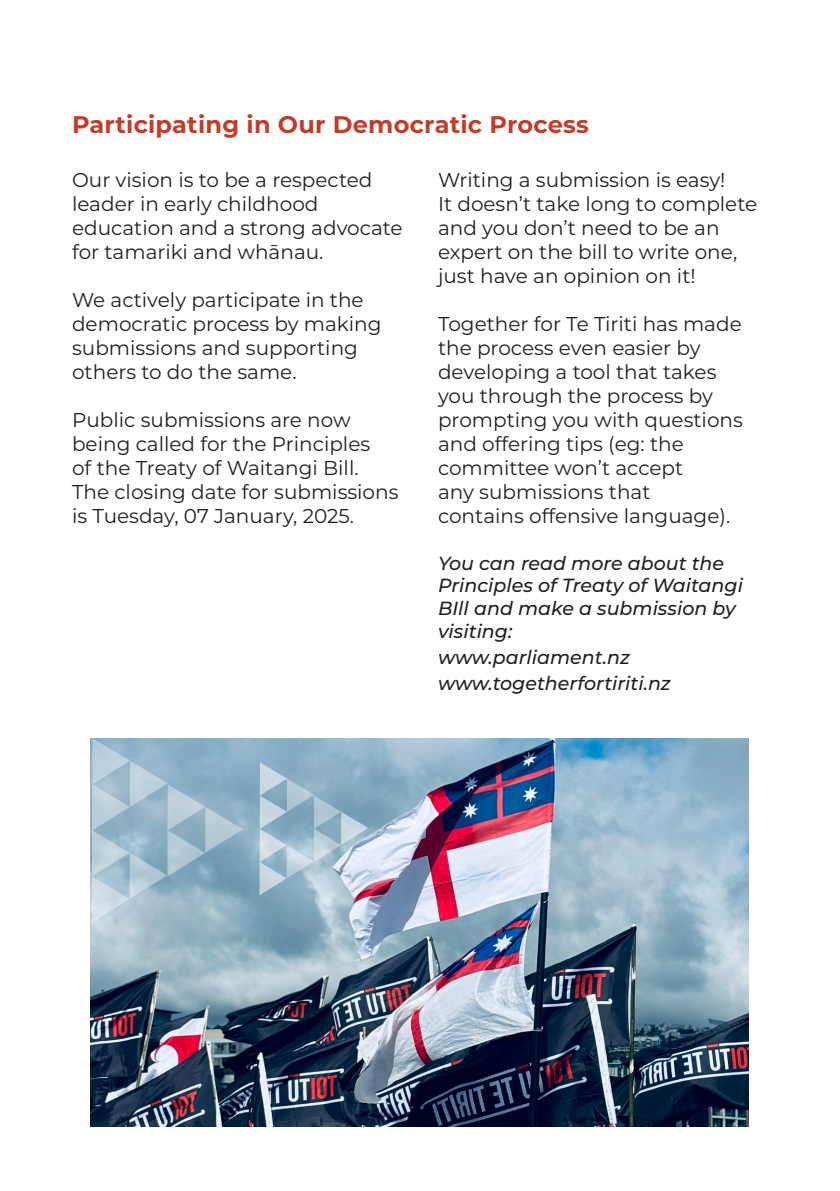
<style>
.page{position:relative;width:840px;height:1191px;background:#fff}
.page>*{position:absolute;margin:0;border:0;box-sizing:border-box;transform-origin:0 0}
.t1{font:700 24px "Montserrat";letter-spacing:.01em;color:#c53b27}
.t2{font:20px/24px "Montserrat";color:#231f20}
.t3{font:italic 500 19px/22.8px "Montserrat";color:#231f20}
</style>
<div class="page">
<img style="left:90px;top:738px;width:657px;height:388px">
<svg style="left:92px;top:738px;width:151px;height:184px;background:#9cb9cb"></svg>
<svg style="left:259px;top:762px;width:109px;height:133px;background:#a3bece"></svg>
<p class="t1" style="left:72px;top:108px;width:518px">Participating in Our Democratic Process</p>
<p class="t2" style="left:72px;top:167px;width:332px">Our vision is to be a respected leader in early childhood education and a strong advocate for tamariki and whānau.</p>
<p class="t2" style="left:72px;top:287px;width:311px">We actively participate in the democratic process by making submissions and supporting others to do the same.</p>
<p class="t2" style="left:72px;top:407px;width:328px">Public submissions are now being called for the Principles<br>of the Treaty of Waitangi Bill.<br>The closing date for submissions is Tuesday, 07 January, 2025.</p>
<p class="t2" style="left:438px;top:167px;width:320px">Writing a submission is easy!<br>It doesn’t take long to complete and you don’t need to be an expert on the bill to write one, just have an opinion on it!</p>
<p class="t2" style="left:438px;top:311px;width:306px">Together for Te Tiriti has made the process even easier by developing a tool that takes you through the process by prompting you with questions and offering tips (eg: the committee won’t accept<br>any submissions that<br>contains offensive language).</p>
<p class="t3" style="left:438px;top:551px;width:306px">You can read more about the<br>Principles of Treaty of Waitangi<br>BIll and make a submission by visiting:</p>
<p class="t3" style="left:438px;top:645px;width:193px">www.parliament.nz</p>
<p class="t3" style="left:438px;top:671px;width:234px">www.togetherfortiriti.nz</p>
</div>
